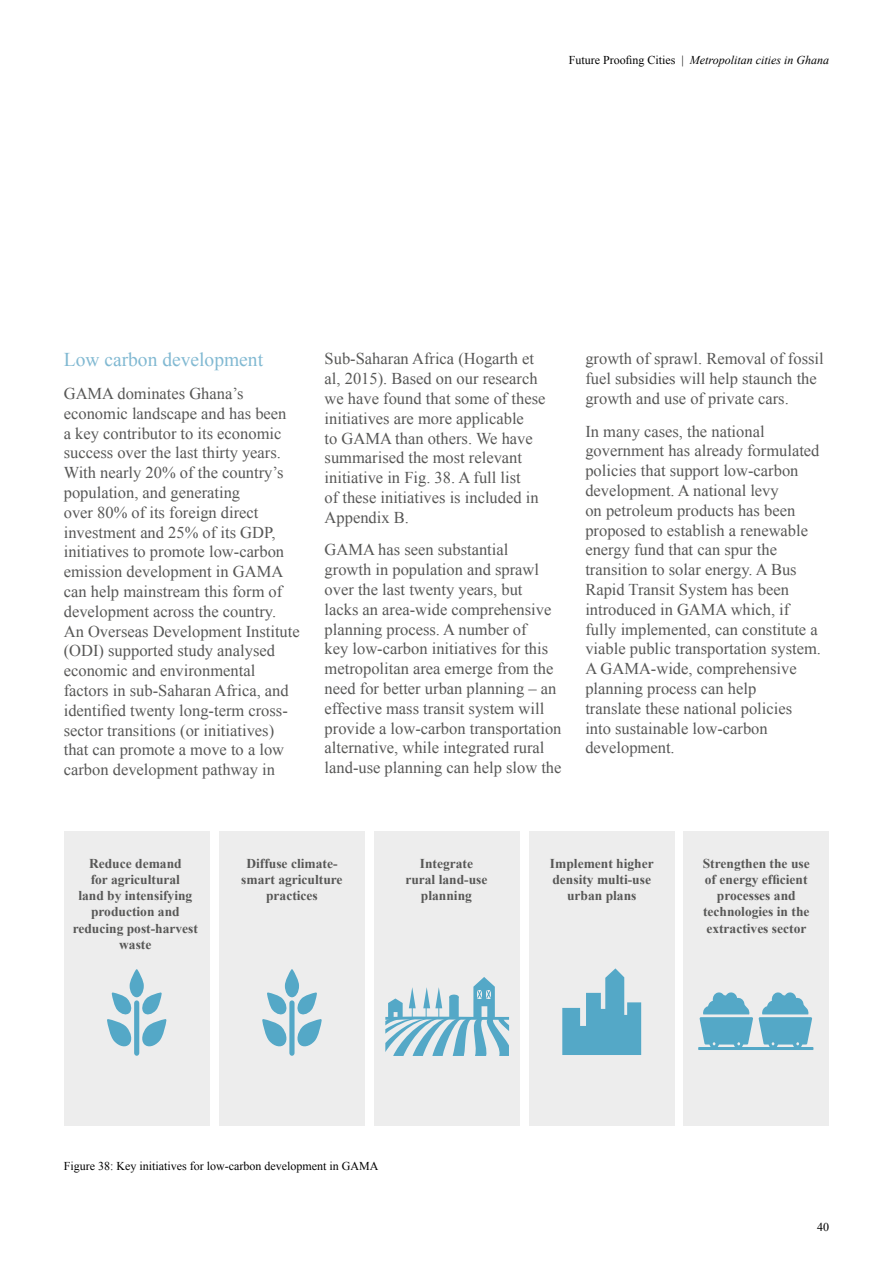
<style>
.page{position:relative;width:893px;height:1263px;background:#fff}
.page>*{position:absolute;margin:0;border:0;box-sizing:border-box;transform-origin:0 0}
.t1{font:19.5px "Times New Roman";color:#81b9d2}
.t2{font:16.5px/19.8px "Times New Roman";color:#575756}
.t3{font:700 13.5px/16.2px "Times New Roman";color:#575756;text-align:center}
.t4{font:12px "Times New Roman";color:#000}
.t5{font:italic 12px "Times New Roman";color:#000}
.s1{font-style:normal}
</style>
<div class="page">
<div style="left:64px;top:831px;width:146px;height:294px;background:#ededed"></div>
<div style="left:219px;top:831px;width:146px;height:294px;background:#ededed"></div>
<div style="left:374px;top:831px;width:146px;height:294px;background:#ededed"></div>
<div style="left:529px;top:831px;width:146px;height:294px;background:#ededed"></div>
<div style="left:683px;top:831px;width:146px;height:294px;background:#ededed"></div>
<svg style="left:262px;top:969px;width:60px;height:78px"></svg>
<div style="left:289px;top:1000px;width:6px;height:56px;background:#54a8c7;border-radius:3px"></div>
<svg style="left:107px;top:969px;width:59px;height:79px"></svg>
<div style="left:134px;top:1000px;width:5px;height:56px;background:#54a8c7;border-radius:3px"></div>
<svg style="left:699px;top:992px;width:113px;height:55px"></svg>
<hr style="left:698px;top:1047px;width:115px;height:3px;background:#54a8c7">
<svg style="left:562px;top:968px;width:79px;height:87px"></svg>
<svg style="left:385px;top:977px;width:125px;height:79px"></svg>
<div style="left:449px;top:994px;width:10px;height:5px;background:#54a8c7;border-radius:50%"></div>
<p class="t5" style="left:569px;top:52px;width:262px"><span class="s1">Future Proofing Cities |</span> Metropolitan cities in Ghana</p>
<p class="t1" style="left:64px;top:347px;width:201px">Low carbon development</p>
<p class="t2" style="left:64px;top:383px;width:237px">GAMA dominates Ghana’s economic landscape and has been<br>a key contributor to its economic success over the last thirty years.<br>With nearly 20% of the country’s population, and generating<br>over 80% of its foreign direct investment and 25% of its GDP, initiatives to promote low-carbon emission development in GAMA can help mainstream this form of development across the country.<br>An Overseas Development Institute (ODI) supported study analysed economic and environmental factors in sub-Saharan Africa, and identified twenty long-term cross&shy;sector transitions (or initiatives) that can promote a move to a low carbon development pathway in</p>
<p class="t2" style="left:325px;top:349px;width:222px">Sub-Saharan Africa (Hogarth et al, 2015). Based on our research we have found that some of these initiatives are more applicable<br>to GAMA than others. We have summarised the most relevant initiative in Fig. 38. A full list<br>of these initiatives is included in<br>Appendix B.</p>
<p class="t2" style="left:325px;top:540px;width:238px">GAMA has seen substantial<br>growth in population and sprawl over the last twenty years, but<br>lacks an area-wide comprehensive planning process. A number of<br>key low-carbon initiatives for this metropolitan area emerge from the need for better urban planning – an effective mass transit system will provide a low-carbon transportation alternative, while integrated rural land-use planning can help slow the</p>
<p class="t2" style="left:585px;top:349px;width:240px">growth of sprawl. Removal of fossil fuel subsidies will help staunch the growth and use of private cars.</p>
<p class="t2" style="left:585px;top:421px;width:237px">In many cases, the national government has already formulated policies that support low-carbon development. A national levy<br>on petroleum products has been proposed to establish a renewable energy fund that can spur the transition to solar energy. A Bus<br>Rapid Transit System has been introduced in GAMA which, if fully implemented, can constitute a viable public transportation system.<br>A GAMA-wide, comprehensive planning process can help<br>translate these national policies into sustainable low-carbon development.</p>
<p class="t3" style="left:73px;top:855px;width:127px">Reduce demand<br>for agricultural<br>land by intensifying production and reducing post-harvest waste</p>
<p class="t3" style="left:241px;top:855px;width:103px">Diffuse climate&shy;smart agriculture practices</p>
<p class="t3" style="left:405px;top:855px;width:84px">Integrate rural land-use planning</p>
<p class="t3" style="left:703px;top:855px;width:109px">Strengthen the use of energy efficient processes and technologies in the extractives sector</p>
<p class="t3" style="left:550px;top:855px;width:105px">Implement higher density multi-use urban plans</p>
<p class="t4" style="left:64px;top:1158px;width:316px">Figure 38: Key initiatives for low-carbon development in GAMA</p>
<p class="t4" style="left:817px;top:1219px;width:13px">40</p>
</div>
